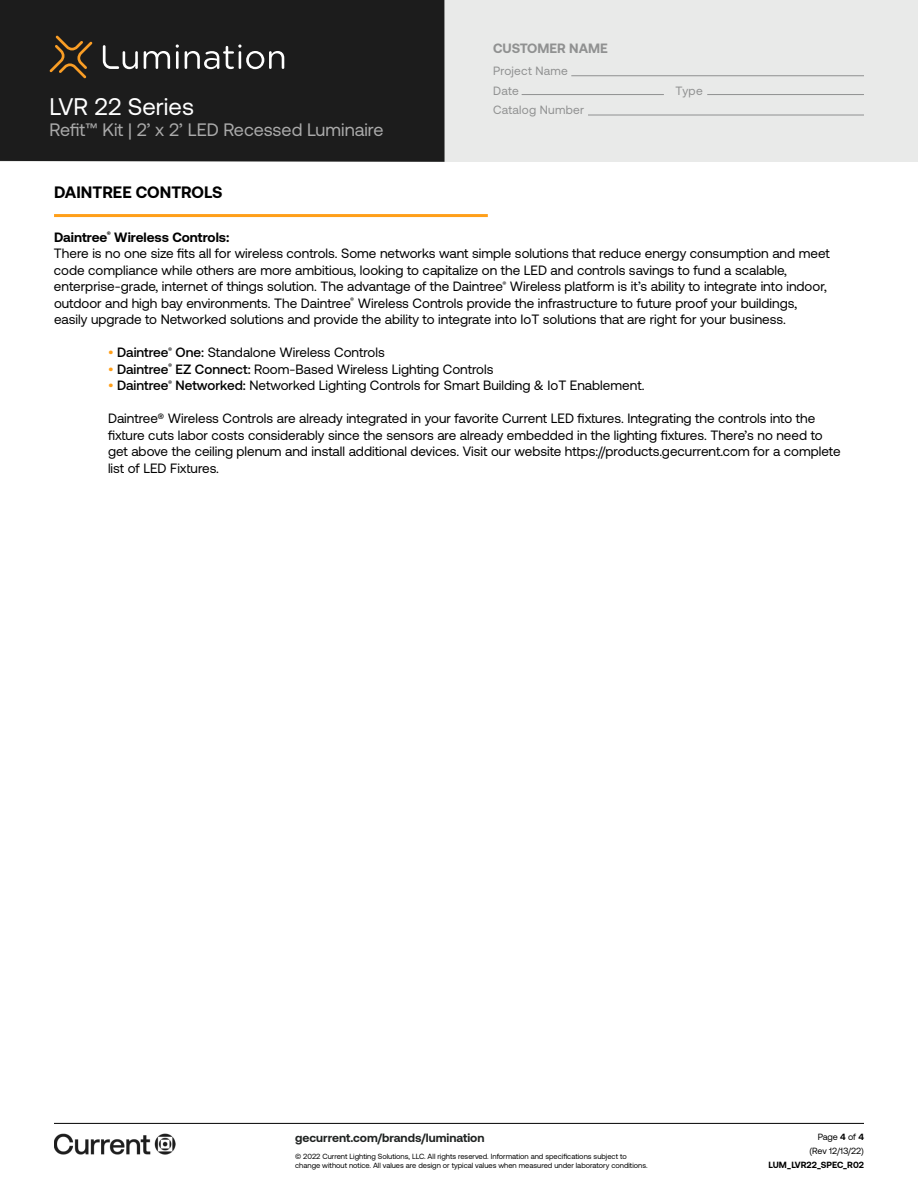
<style>
.page{position:relative;width:918px;height:1188px;background:#fff}
.page>*{position:absolute;margin:0;border:0;box-sizing:border-box;transform-origin:0 0}
.t1{font:24px "Aeonik";color:#fff}
.t2{font:18px "Aeonik";color:#aaa}
.t3{font:700 16.5px "Aeonik";color:#000}
.t4{font:13.5px/16.5px "Aeonik";color:#000}
.t5{font:700 13.5px "Aeonik";color:#909191}
.t6{font:12px/19.5px "Aeonik";letter-spacing:.02em;color:#909191}
.t7{font:700 12px "Aeonik";color:#202322}
.t8{font:9px/14.1px "Aeonik";letter-spacing:-.005em;color:#000;text-align:right}
.t9{font:700 9px "Aeonik";color:#000}
.t10{font:7.5px/9.8px "Aeonik";color:#000}
.s1{font-weight:700}
.s2{color:#ff9f19}
.s3{font-weight:500}
</style>
<div class="page">
<hr style="left:54px;top:1123px;width:810px;height:1px;background:#000">
<img style="left:54px;top:1133px;width:122px;height:22px">
<div style="left:0;top:0;width:918px;height:162px;background:#e9eae9"></div>
<div style="left:0;top:0;width:445px;height:162px;background:#1c1c1c"></div>
<hr style="left:571px;top:75px;width:293px;height:1px;background:#909191">
<hr style="left:522px;top:94px;width:142px;height:1px;background:#909191">
<hr style="left:707px;top:94px;width:157px;height:1px;background:#909191">
<hr style="left:588px;top:115px;width:276px;height:1px;background:#909191">
<svg style="left:144px;top:51px;width:26px;height:18px"></svg>
<hr style="left:176px;top:51px;width:3px;height:18px;background:#fff">
<svg style="left:176px;top:44px;width:3px;height:4px"></svg>
<svg style="left:185px;top:44px;width:99px;height:25px;background:#525252"></svg>
<svg style="left:103px;top:45px;width:35px;height:24px"></svg>
<svg style="left:50px;top:36px;width:42px;height:42px;background:#49361d"></svg>
<hr style="left:54px;top:214px;width:434px;height:3px;background:#ff9f19">
<h1 class="t1" style="left:50px;top:93px;width:146px">LVR 22 Series</h1>
<h2 class="t2" style="left:50px;top:120px;width:336px">Refit™ Kit | 2’ x 2’ LED Recessed Luminaire</h2>
<p class="t5" style="left:493px;top:40px;width:116px">CUSTOMER NAME</p>
<p class="t6" style="left:493px;top:61px;width:76px">Project Name<br>Date</p>
<p class="t6" style="left:493px;top:100px;width:92px">Catalog Number</p>
<p class="t6" style="left:676px;top:81px;width:29px">Type</p>
<p class="t3" style="left:54px;top:183px;width:170px">DAINTREE CONTROLS</p>
<p class="t4" style="left:54px;top:229px;width:777px"><span class="s1">Daintree</span><sup>®</sup> <span class="s1">Wireless Controls:<br></span>There is no one size fits all for wireless controls. Some networks want simple solutions that reduce energy consumption and meet code compliance while others are more ambitious, looking to capitalize on the LED and controls savings to fund a scalable, enterprise-grade, internet of things solution. The advantage of the Daintree<sup>®</sup> Wireless platform is it’s ability to integrate into indoor, outdoor and high bay environments. The Daintree<sup>®</sup> Wireless Controls provide the infrastructure to future proof your buildings, easily upgrade to Networked solutions and provide the ability to integrate into IoT solutions that are right for your business.</p>
<p class="t4" style="left:108px;top:345px;width:278px"><span class="s2">•</span> <span class="s3">Daintree</span><sup>®</sup> <span class="s3">One:</span> Standalone Wireless Controls</p>
<p class="t4" style="left:108px;top:361px;width:387px"><span class="s2">•</span> <span class="s3">Daintree</span><sup>®</sup> <span class="s3">EZ Connect:</span> Room-Based Wireless Lighting Controls</p>
<p class="t4" style="left:108px;top:378px;width:538px"><span class="s2">•</span> <span class="s3">Daintree</span><sup>®</sup> <span class="s3">Networked:</span> Networked Lighting Controls for Smart Building &amp; IoT Enablement.</p>
<p class="t4" style="left:108px;top:411px;width:734px">Daintree® Wireless Controls are already integrated in your favorite Current LED fixtures. Integrating the controls into the fixture cuts labor costs considerably since the sensors are already embedded in the lighting fixtures. There’s no need to get above the ceiling plenum and install additional devices. Visit our website https://products.gecurrent.com for a complete list of LED Fixtures.</p>
<p class="t7" style="left:295px;top:1131px;width:191px">gecurrent.com/brands/lumination</p>
<p class="t10" style="left:295px;top:1151px;width:354px">© 2022 Current Lighting Solutions, LLC. All rights reserved. Information and specifications subject to change without notice. All values are design or typical values when measured under laboratory conditions.</p>
<p class="t8" style="left:810px;top:1130px;width:56px">Page <span class="s1">4</span> of <span class="s1">4 </span>(Rev 12/13/22)</p>
<p class="t9" style="left:769px;top:1160px;width:97px">LUM_LVR22_SPEC_R02</p>
</div>
